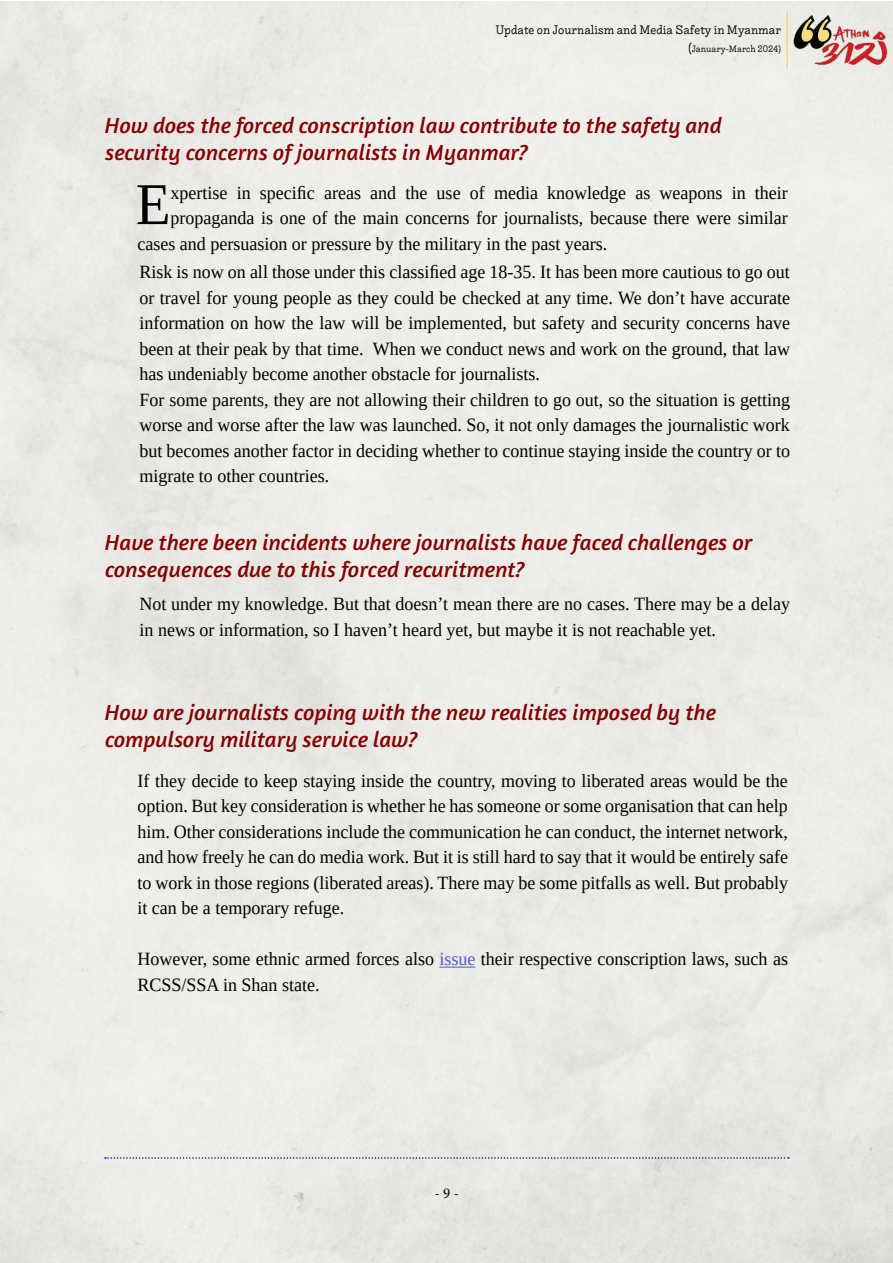
<style>
.page{position:relative;width:893px;height:1263px;background:#fff}
.page>*{position:absolute;margin:0;border:0;box-sizing:border-box;transform-origin:0 0}
.t1{font:59.25px "Liberation Serif";color:#000;scale:.96 1}
.t2{font:italic 22.5px/27px "Amaranth";color:#850000}
.t3{font:18.75px/25.5px "Liberation Serif";color:#000;scale:.96 1}
.t4{font:15px "Minion Pro";color:#000}
.t5{font:12px "Liebe Ruth";color:#000}
.t6{font:9px "Liebe Ruth";color:#000}
.s1{font-size:12px}
.s2{color:#4f5cd6}
</style>
<div class="page">
<svg style="left:105px;top:1157px;width:684px;height:2px"></svg>
<img style="left:791px;top:10px;width:98px;height:59px">
<hr style="left:786px;top:11px;width:2px;height:58px;background:#f5d586">
<hr style="left:439px;top:967px;width:36px;height:1px;background:#4f5cd6">
<p class="t5" style="left:496px;top:22px;width:287px">Update on Journalism and Media Safety in Myanmar</p>
<p class="t6" style="left:688px;top:43px;width:94px"><span class="s1">(</span>January-March 2024)</p>
<p class="t2" style="left:105px;top:112px;width:618px">How does the forced conscription law contribute to the safety and security concerns of journalists in Myanmar?</p>
<h1 class="t1" style="left:136px;top:166px;width:38px">E</h1>
<p class="t3" style="left:171px;top:179px;width:645px">xpertise in specific areas and the use of media knowledge as weapons in their</p>
<p class="t3" style="left:171px;top:205px;width:645px">propaganda is one of the main concerns for journalists, because there were similar</p>
<p class="t3" style="left:137px;top:230px;width:491px">cases and persuasion or pressure by the military in the past years.</p>
<p class="t3" style="left:139px;top:259px;width:679px">Risk is now on all those under this classified age 18-35. It has been more cautious to go out or travel for young people as they could be checked at any time. We don’t have accurate information on how the law will be implemented, but safety and security concerns have been at their peak by that time. When we conduct news and work on the ground, that law has undeniably become another obstacle for journalists.<br>For some parents, they are not allowing their children to go out, so the situation is getting worse and worse after the law was launched. So, it not only damages the journalistic work but becomes another factor in deciding whether to continue staying inside the country or to migrate to other countries.</p>
<p class="t2" style="left:105px;top:529px;width:649px">Have there been incidents where journalists have faced challenges or consequences due to this forced recuritment?</p>
<p class="t3" style="left:139px;top:591px;width:679px">Not under my knowledge. But that doesn’t mean there are no cases. There may be a delay in news or information, so I haven’t heard yet, but maybe it is not reachable yet.</p>
<p class="t2" style="left:105px;top:698px;width:612px">How are journalists coping with the new realities imposed by the compulsory military service law?</p>
<p class="t3" style="left:137px;top:767px;width:679px;text-align:justify">If they decide to keep staying inside the country, moving to liberated areas would be the option. But key consideration is whether he has someone or some organisation that can help him. Other considerations include the communication he can conduct, the internet network, and how freely he can do media work. But it is still hard to say that it would be entirely safe to work in those regions (liberated areas). There may be some pitfalls as well. But probably it can be a temporary refuge.</p>
<p class="t3" style="left:137px;top:946px;width:679px">However, some ethnic armed forces also <span class="s2">issue</span> their respective conscription laws, such as<br>RCSS/SSA in Shan state.</p>
<p class="t4" style="left:434px;top:1183px;width:26px">- 9 -</p>
</div>
